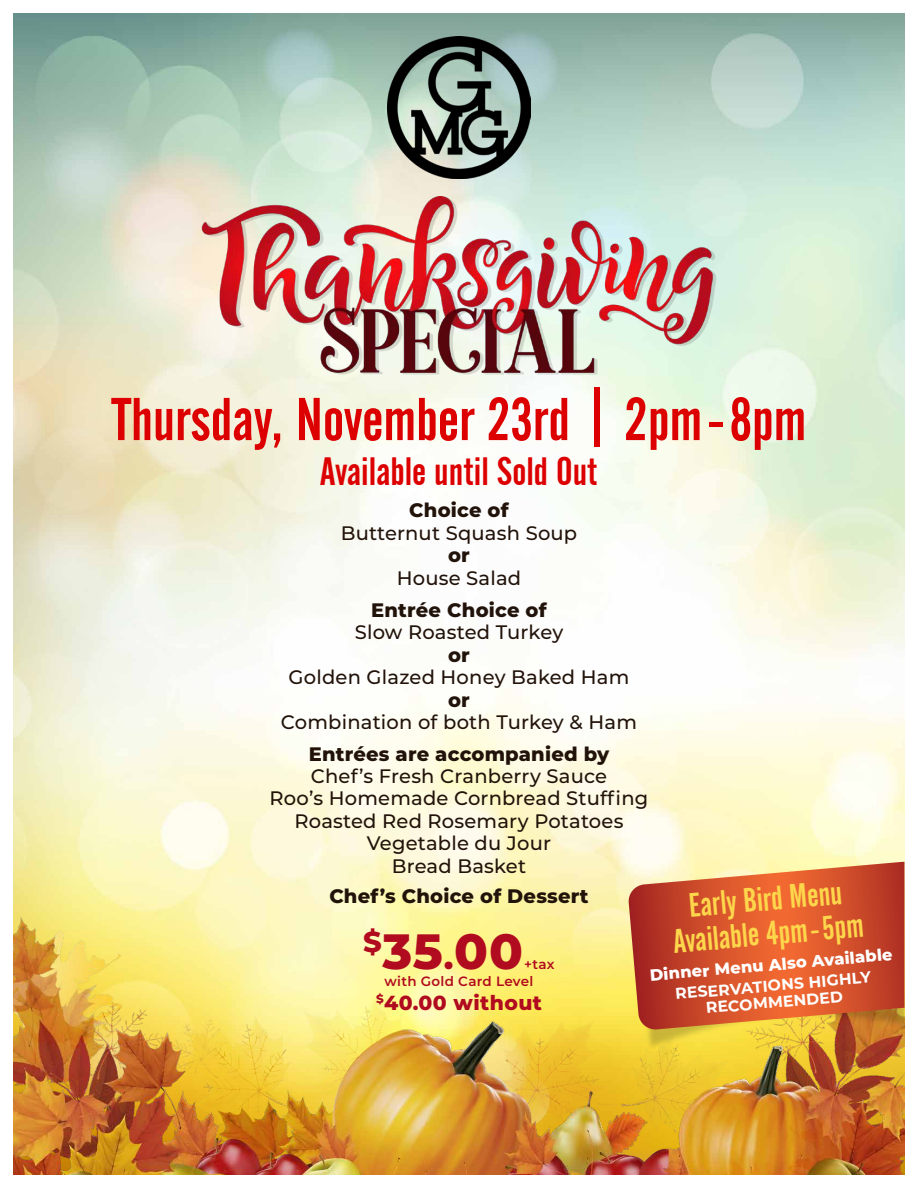
<style>
.page{position:relative;width:918px;height:1188px;background:#fff}
.page>*{position:absolute;margin:0;border:0;box-sizing:border-box;transform-origin:0 0}
.t1{font:59.7px "Alternate Gothic No 2 BT";color:#dc0000}
.t2{font:800 49.5px "Montserrat";color:#b00b1e}
.t3{font:39.45px "Alternate Gothic No 2 BT";color:#dc0000}
.t4{font:33.75px "Alternate Gothic No 2 BT";color:#fdd64b;scale:.95 1}
.t5{font:800 20.4px "Montserrat";letter-spacing:.02em;color:#b00b1e}
.t6{font:500 19.5px "Montserrat";letter-spacing:.01em;color:#22130a}
.t7{font:800 19.5px "Montserrat";letter-spacing:.01em;color:#22130a}
.t8{font:800 16.35px "Montserrat";color:#fff}
.t9{font:700 15.75px "Montserrat";color:#fff}
.t10{font:600 13.5px "Montserrat";letter-spacing:.02em;color:#b00b1e}
.s1{font-size:34.5px}
</style>
<div class="page">
<img style="left:14px;top:14px;width:890px;height:899px">
<img style="left:14px;top:913px;width:890px;height:261px">
<img style="left:641px;top:1030px;width:263px;height:32px">
<svg style="left:628px;top:862px;width:276px;height:168px;background:#d46137"></svg>
<img style="left:388px;top:36px;width:142px;height:142px">
<img style="left:181px;top:196px;width:556px;height:182px">
<p class="t1" style="left:112px;top:386px;width:696px">Thursday, November 23rd | 2pm-8pm</p>
<p class="t3" style="left:320px;top:449px;width:279px">Available until Sold Out</p>
<p class="t7" style="left:409px;top:496px;width:101px">Choice of</p>
<p class="t6" style="left:341px;top:519px;width:238px">Butternut Squash Soup</p>
<p class="t7" style="left:448px;top:541px;width:23px">or</p>
<p class="t6" style="left:397px;top:564px;width:126px">House Salad</p>
<p class="t7" style="left:371px;top:596px;width:177px">Entrée Choice of</p>
<p class="t6" style="left:355px;top:619px;width:210px">Slow Roasted Turkey</p>
<p class="t7" style="left:448px;top:641px;width:23px">or</p>
<p class="t6" style="left:289px;top:664px;width:342px">Golden Glazed Honey Baked Ham</p>
<p class="t7" style="left:448px;top:685px;width:23px">or</p>
<p class="t6" style="left:281px;top:708px;width:358px">Combination of both Turkey &amp; Ham</p>
<p class="t7" style="left:309px;top:739px;width:302px">Entrées are accompanied by</p>
<p class="t6" style="left:311px;top:762px;width:298px">Chef’s Fresh Cranberry Sauce</p>
<p class="t6" style="left:270px;top:785px;width:380px">Roo’s Homemade Cornbread Stuffing</p>
<p class="t6" style="left:295px;top:807px;width:330px">Roasted Red Rosemary Potatoes</p>
<p class="t6" style="left:367px;top:830px;width:186px">Vegetable du Jour</p>
<p class="t6" style="left:392px;top:852px;width:136px">Bread Basket</p>
<p class="t7" style="left:329px;top:882px;width:261px">Chef’s Choice of Dessert</p>
<p class="t2" style="left:363px;top:915px;width:161px"><sup>$</sup>35<span class="s1">.</span>00</p>
<p class="t4" style="left:687px;top:887px;width:163px;rotate:-5deg">Early Bird Menu</p>
<p class="t4" style="left:672px;top:923px;width:202px;rotate:-5deg">Available 4pm-5pm</p>
<p class="t8" style="left:649px;top:963px;width:245px;rotate:-5deg">Dinner Menu Also Available</p>
<p class="t10" style="left:524px;top:954px;width:32px">+tax</p>
<p class="t10" style="left:385px;top:972px;width:150px">with Gold Card Level</p>
<p class="t5" style="left:376px;top:988px;width:167px"><sup>$</sup>40.00 without</p>
<p class="t9" style="left:674px;top:983px;width:198px;rotate:-5deg">RESERVATIONS HIGHLY</p>
<p class="t9" style="left:705px;top:997px;width:139px;rotate:-5deg">RECOMMENDED</p>
</div>
